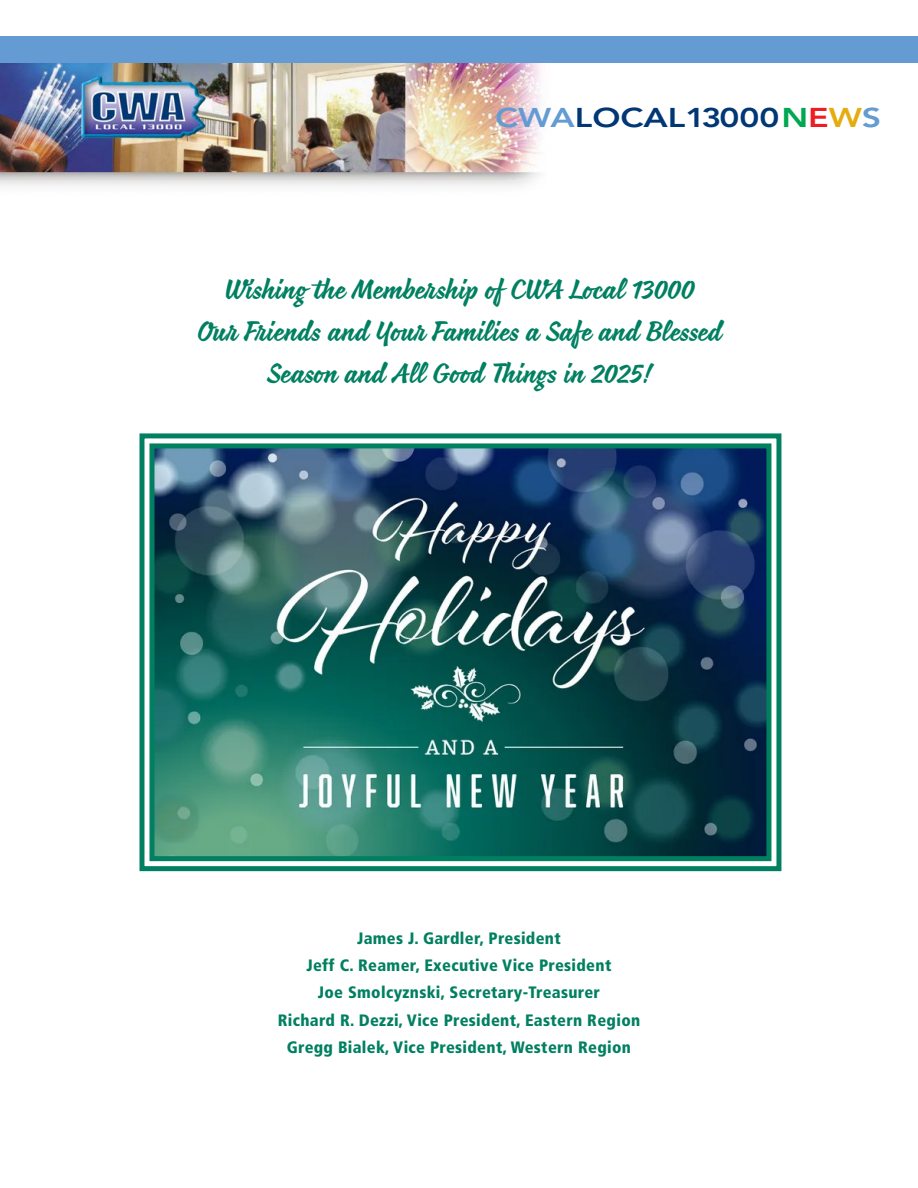
<style>
.page{position:relative;width:918px;height:1188px;background:#fff}
.page>*{position:absolute;margin:0;border:0;box-sizing:border-box;transform-origin:0 0}
.t1{font:28.5px/42px "Coco FY";letter-spacing:.015em;color:#008061;text-align:center;scale:1.14 1}
.t2{font:800 27px "Avenir LT Std";color:#013775;scale:1.25 1}
.t3{font:900 condensed 16.5px "Frutiger LT Std";letter-spacing:.02em;color:#008061}
.s1{color:#649bd2}
.s2{color:#00a851}
.s3{color:#ee1d23}
.s4{color:#e5ac0e}
</style>
<div class="page">
<img style="left:0;top:63px;width:541px;height:123px">
<div style="left:0;top:36px;width:918px;height:27px;background:#649bd2"></div>
<svg style="left:139px;top:433px;width:643px;height:439px"></svg>
<img style="left:147px;top:441px;width:627px;height:423px">
<p class="t2" style="left:495px;top:102px;width:310px"><span class="s1">CWA</span>LOCAL13000<span class="s2">N</span><span class="s3">E</span><span class="s4">W</span><span class="s1">S</span></p>
<p class="t1" style="left:197px;top:269px;width:462px">Wishing the Membership of CWA Local 13000<br>Our Friends and Your Families a Safe and Blessed<br>Season and All Good Things in 2025!</p>
<p class="t3" style="left:357px;top:928px;width:205px">James J. Gardler, President</p>
<p class="t3" style="left:307px;top:956px;width:306px">Jeff C. Reamer, Executive Vice President</p>
<p class="t3" style="left:318px;top:983px;width:284px">Joe Smolcyznski, Secretary-Treasurer</p>
<p class="t3" style="left:278px;top:1010px;width:364px">Richard R. Dezzi, Vice President, Eastern Region</p>
<p class="t3" style="left:287px;top:1037px;width:346px">Gregg Bialek, Vice President, Western Region</p>
</div>
